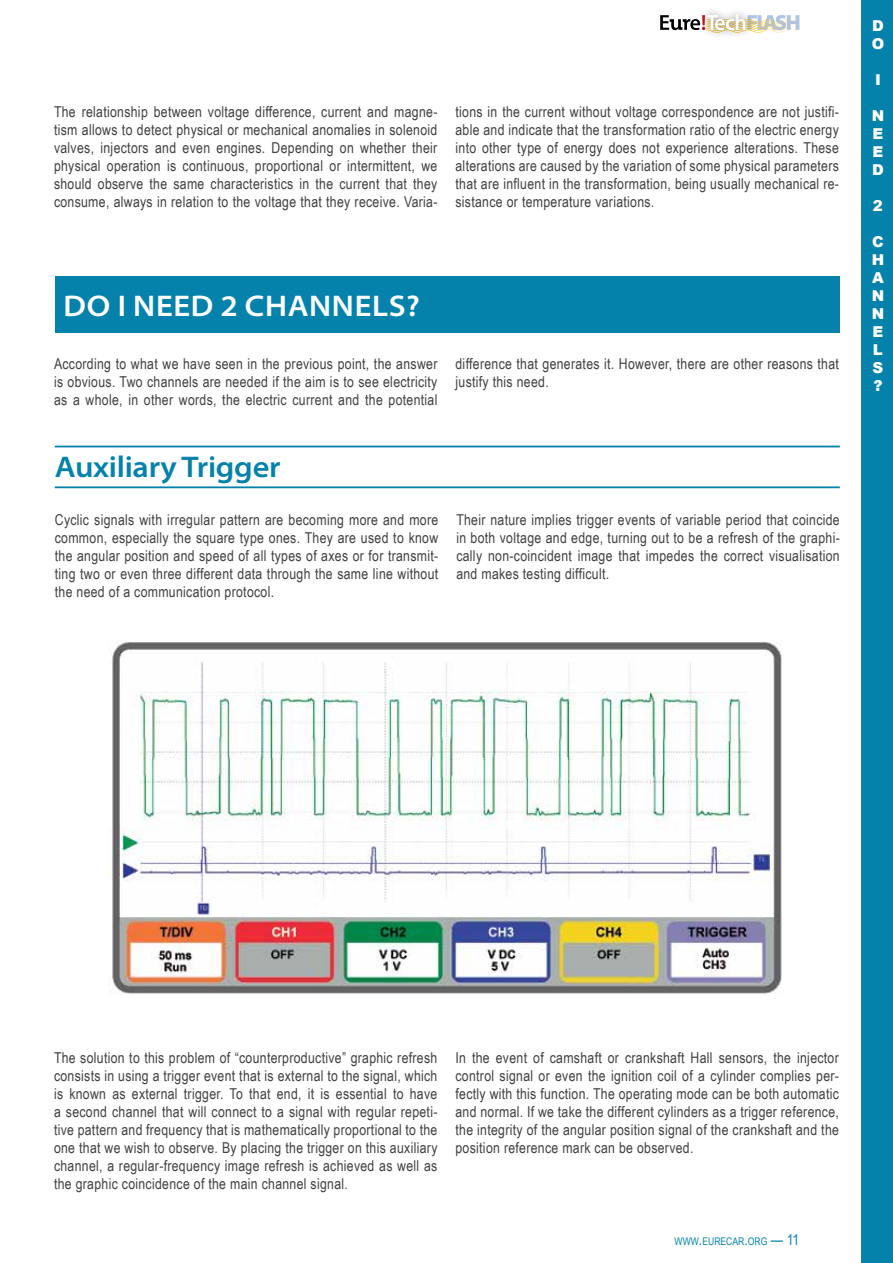
<style>
.page{position:relative;width:893px;height:1263px;background:#fff}
.page>*{position:absolute;margin:0;border:0;box-sizing:border-box;transform-origin:0 0}
.t1{font:600 semi-expanded 30px "Myriad Pro";letter-spacing:.02em;color:#fff}
.t2{font:600 semi-expanded 30px "Myriad Pro";letter-spacing:-.01em;color:#0482ab}
.t3{font:15px/18px "Arial Narrow";letter-spacing:.02em;color:#414042;text-align:justify}
.t4{font:900 15px/18px "Arial";color:#fff;text-align:justify}
.t5{font:10.5px "Arial Narrow";color:#0482ab}
.s1{font-size:15px}
</style>
<div class="page">
<svg style="left:660px;top:14px;width:139px;height:19px"></svg>
<div style="left:862px;top:0;width:31px;height:1263px;background:#0482ab"></div>
<div style="left:55px;top:276px;width:785px;height:57px;background:#0482ab"></div>
<hr style="left:55px;top:446px;width:785px;height:1px;background:#0482ab">
<hr style="left:55px;top:486px;width:785px;height:2px;background:#0482ab">
<img style="left:108px;top:640px;width:674px;height:354px">
<p class="t3" style="left:54px;top:102px;width:385px">The relationship between voltage difference, current and magne&shy;tism allows to detect physical or mechanical anomalies in solenoid valves, injectors and even engines. Depending on whether their physical operation is continuous, proportional or intermittent, we should observe the same characteristics in the current that they consume, always in relation to the voltage that they receive. Varia-</p>
<p class="t3" style="left:455px;top:102px;width:385px">tions in the current without voltage correspondence are not justifi&shy;able and indicate that the transformation ratio of the electric energy into other type of energy does not experience alterations. These alterations are caused by the variation of some physical parameters that are influent in the transformation, being usually mechanical re&shy;sistance or temperature variations.</p>
<h1 class="t1" style="left:64px;top:289px;width:358px">DO I NEED 2 CHANNELS?</h1>
<p class="t3" style="left:54px;top:355px;width:385px">According to what we have seen in the previous point, the answer is obvious. Two channels are needed if the aim is to see electricity as a whole, in other words, the electric current and the potential</p>
<p class="t3" style="left:455px;top:355px;width:385px">difference that generates it. However, there are other reasons that justify this need.</p>
<h1 class="t2" style="left:55px;top:451px;width:227px">Auxiliary Trigger</h1>
<p class="t3" style="left:55px;top:511px;width:385px">Cyclic signals with irregular pattern are becoming more and more common, especially the square type ones. They are used to know the angular position and speed of all types of axes or for transmit&shy;ting two or even three different data through the same line without the need of a communication protocol.</p>
<p class="t3" style="left:456px;top:511px;width:385px">Their nature implies trigger events of variable period that coincide in both voltage and edge, turning out to be a refresh of the graphi&shy;cally non-coincident image that impedes the correct visualisation and makes testing difficult.</p>
<p class="t4" style="left:872px;top:16px;width:14px">D<br>O</p>
<p class="t4" style="left:875px;top:70px;width:7px">I</p>
<p class="t4" style="left:872px;top:106px;width:14px">N E E D</p>
<p class="t4" style="left:873px;top:196px;width:12px">2</p>
<p class="t4" style="left:872px;top:232px;width:14px">C H A N N E L S ?</p>
<p class="t3" style="left:54px;top:1048px;width:385px">The solution to this problem of “counterproductive” graphic refresh consists in using a trigger event that is external to the signal, which is known as external trigger. To that end, it is essential to have a second channel that will connect to a signal with regular repeti&shy;tive pattern and frequency that is mathematically proportional to the one that we wish to observe. By placing the trigger on this auxiliary channel, a regular-frequency image refresh is achieved as well as the graphic coincidence of the main channel signal.</p>
<p class="t3" style="left:455px;top:1048px;width:385px">In the event of camshaft or crankshaft Hall sensors, the injector control signal or even the ignition coil of a cylinder complies per&shy;fectly with this function. The operating mode can be both automatic and normal. If we take the different cylinders as a trigger reference, the integrity of the angular position signal of the crankshaft and the position reference mark can be observed.</p>
<p class="t5" style="left:675px;top:1233px;width:126px">WWW<span class="s1">.</span>EURECAR<span class="s1">.</span>ORG <span class="s1">— 11</span></p>
</div>
